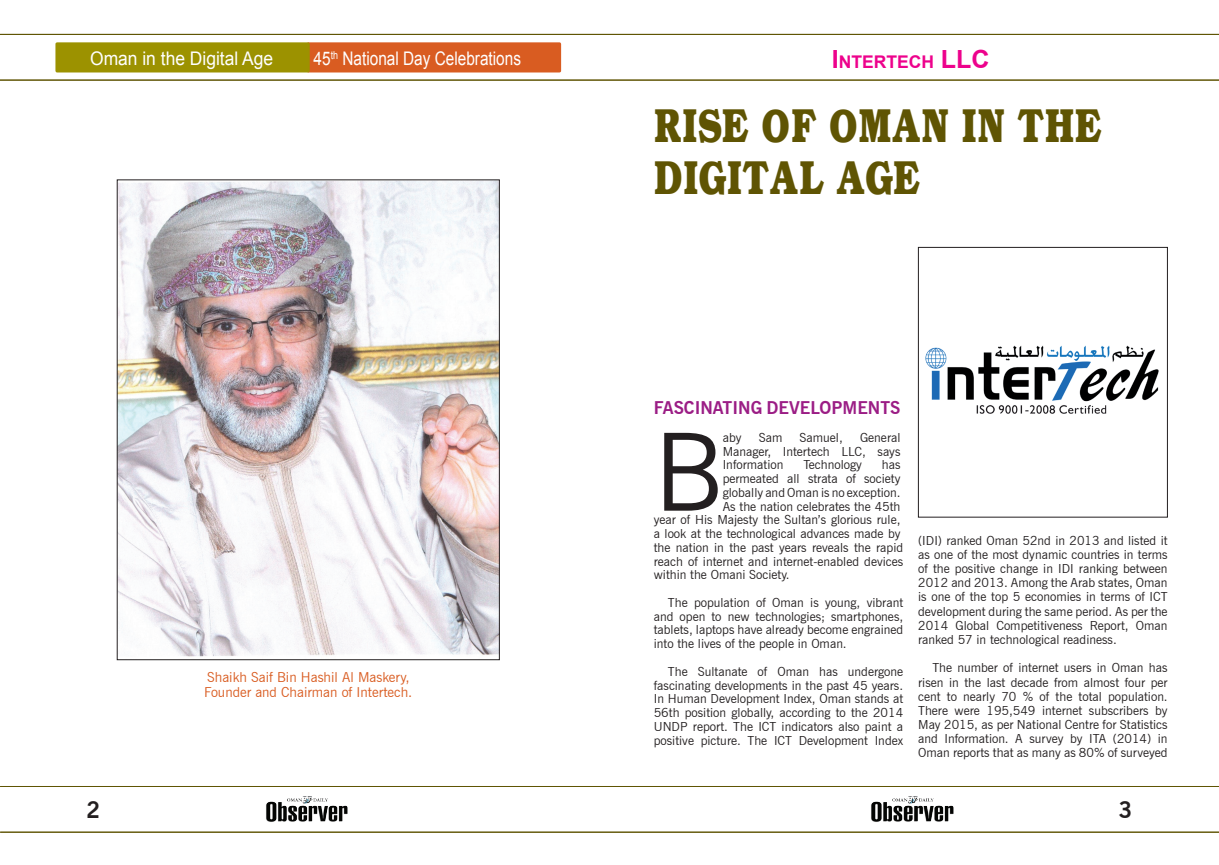
<style>
.page{position:relative;width:1219px;height:865px;background:#fff}
.page>*{position:absolute;margin:0;border:0;box-sizing:border-box;transform-origin:0 0}
.t1{font:107.62px "News Gothic BT";color:#231f20}
.t2{font:700 47.5px/52.2px "Bookman Black SSK";letter-spacing:.02em;color:#5f5403;scale:.72 1}
.t3{font:700 22.5px "News Gothic BT";color:#231f20}
.t4{font:18.75px "Arial";color:#fff;scale:.82 1}
.t5{font:18.75px "Arial";color:#fff;scale:.93 1}
.t6{font:700 17.5px "News Gothic BT";color:#9b1d85}
.t7{font:700 17.5px "Arial";color:#ed028c}
.t8{font:13.75px/15.1px "News Gothic BT";color:#d95c21}
.t9{font:12.5px/14.2px "News Gothic BT";color:#231f20;text-align:justify}
.s1{font-size:25px}
</style>
<div class="page">
<img style="left:266px;top:796px;width:82px;height:26px">
<div style="left:51px;top:40px;width:514px;height:35px;border:1px solid #fff;border-radius:2px"></div>
<div style="left:307px;top:42px;width:254px;height:30px;background:#d95c21;border-radius:2px"></div>
<div style="left:55px;top:42px;width:255px;height:30px;background:#9c9200;border-radius:2px"></div>
<img style="left:871px;top:796px;width:83px;height:26px">
<hr style="left:0;top:786px;width:1219px;height:1px;background:#5f5403">
<hr style="left:0;top:34px;width:1219px;height:1px;background:#5f5403">
<hr style="left:0;top:831px;width:1219px;height:1px;background:#5f5403">
<hr style="left:0;top:80px;width:1219px;height:1px;background:#5f5403">
<img style="left:119px;top:182px;width:379px;height:475px">
<img style="left:925px;top:345px;width:234px;height:69px">
<div style="left:918px;top:247px;width:250px;height:270px;border:1px solid #231f20"></div>
<h3 class="t5" style="left:90px;top:45px;width:198px">Oman in the Digital Age</h3>
<h3 class="t4" style="left:314px;top:45px;width:254px">45<sup>th</sup> National Day Celebrations</h3>
<h3 class="t7" style="left:832px;top:50px;width:157px"><span class="s1">I</span>NTERTECH <span class="s1">LLC</span></h3>
<h2 class="t2" style="left:654px;top:98px;width:623px">RISE OF OMAN IN THE<br>DIGITAL AGE</h2>
<p class="t8" style="left:204px;top:669px;width:210px">Shaikh Saif Bin Hashil Al Maskery,<br>Founder and Chairman of Intertech.</p>
<h3 class="t6" style="left:654px;top:397px;width:248px">FASCINATING DEVELOPMENTS</h3>
<h1 class="t1" style="left:654px;top:407px;width:70px">B</h1>
<p class="t9" style="left:723px;top:430px;width:20px">aby</p>
<p class="t9" style="left:759px;top:430px;width:25px">Sam</p>
<p class="t9" style="left:800px;top:430px;width:45px">Samuel,</p>
<p class="t9" style="left:723px;top:430px;width:179px;line-height:13.8px;text-indent:137px">General Manager, Intertech LLC, says Information</p>
<p class="t9" style="left:803px;top:458px;width:60px">Technology</p>
<p class="t9" style="left:882px;top:458px;width:20px">has</p>
<p class="t9" style="left:723px;top:471px;width:179px">permeated all strata of society</p>
<p class="t9" style="left:723px;top:485px;width:179px">globally and Oman is no exception.</p>
<p class="t9" style="left:723px;top:499px;width:179px">As the nation celebrates the 45th</p>
<p class="t9" style="left:654px;top:513px;width:248px">year of His Majesty the Sultan’s glorious rule,</p>
<p class="t9" style="left:654px;top:526px;width:248px">a look at the technological advances made by</p>
<p class="t9" style="left:654px;top:540px;width:251px">the nation in the past years reveals the rapid</p>
<p class="t9" style="left:654px;top:554px;width:251px">reach of internet and internet-enabled devices</p>
<p class="t9" style="left:654px;top:568px;width:137px">within the Omani Society.</p>
<p class="t9" style="left:654px;top:595px;width:251px;line-height:13.8px;text-indent:14px">The population of Oman is young, vibrant and open to new technologies; smartphones, tablets, laptops have already become engrained into the lives of the people in Oman.</p>
<p class="t9" style="left:654px;top:664px;width:251px;line-height:13.8px;text-indent:14px">The Sultanate of Oman has undergone fascinating developments in the past 45 years.<br>In Human Development Index, Oman stands at 56th position globally, according to the 2014<br>UNDP report. The ICT indicators also paint a positive picture. The ICT Development Index</p>
<p class="t9" style="left:918px;top:533px;width:251px">(IDI) ranked Oman 52nd in 2013 and listed it as one of the most dynamic countries in terms of the positive change in IDI ranking between 2012 and 2013. Among the Arab states, Oman is one of the top 5 economies in terms of ICT development during the same period. As per the 2014 Global Competitiveness Report, Oman ranked 57 in technological readiness.</p>
<p class="t9" style="left:918px;top:660px;width:251px;text-indent:14px">The number of internet users in Oman has risen in the last decade from almost four per cent to nearly 70 % of the total population.<br>There were 195,549 internet subscribers by May 2015, as per National Centre for Statistics and Information. A survey by ITA (2014) in Oman reports that as many as 80% of surveyed</p>
<h3 class="t3" style="left:87px;top:796px;width:15px">2</h3>
<h3 class="t3" style="left:1119px;top:796px;width:15px">3</h3>
</div>
